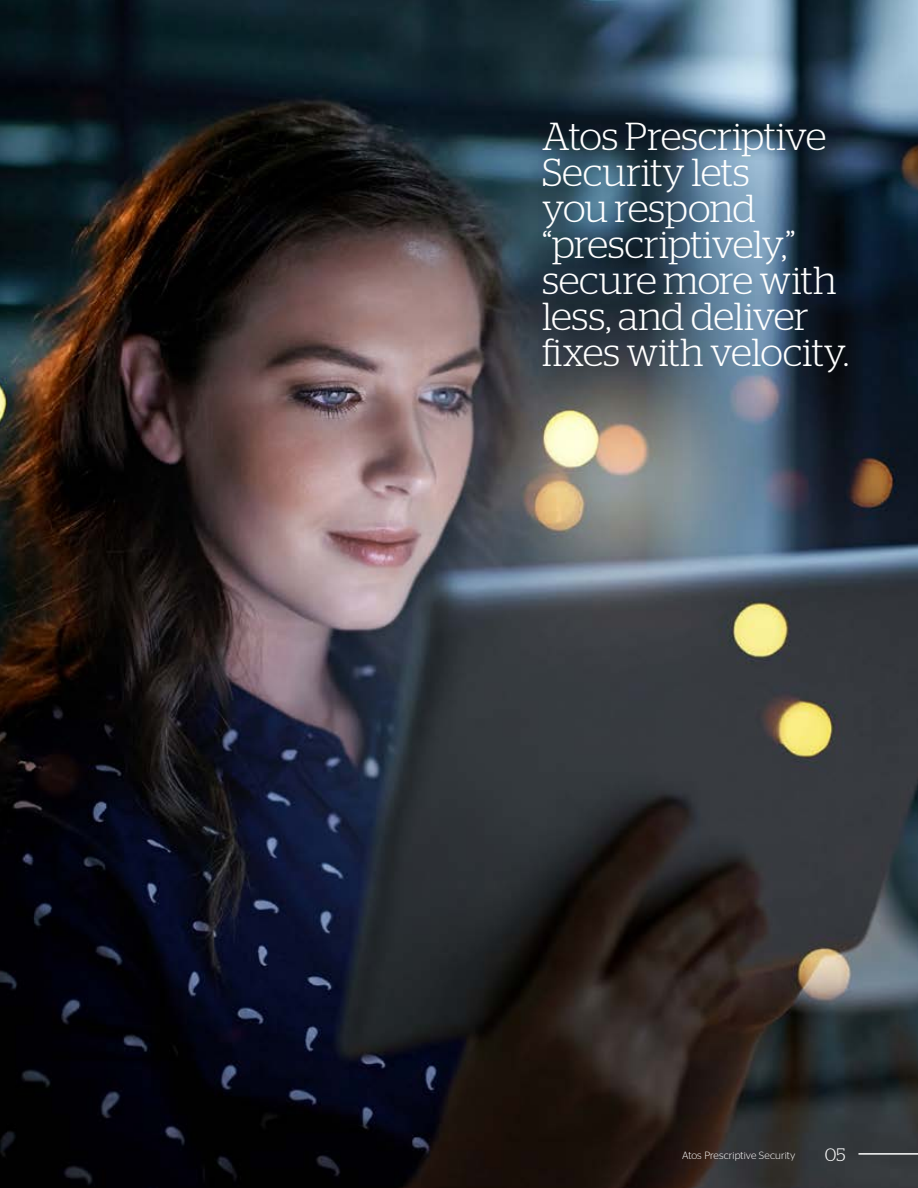
<style>
.page{position:relative;width:918px;height:1188px;background:#fff}
.page>*{position:absolute;margin:0;border:0;box-sizing:border-box;transform-origin:0 0}
.t1{font:300 39px/36px "Stag";letter-spacing:-.01em;color:#fff}
.t2{font:300 18px "Stag";color:#fff}
.t3{font:300 10.5px "Stag Sans";letter-spacing:.005em;color:#fff}
</style>
<div class="page">
<img style="left:0;top:0;width:918px;height:1188px">
<hr style="left:858px;top:1153px;width:60px;height:2px;background:#fff">
<p class="t1" style="left:542px;top:118px;width:308px">Atos Prescriptive<br>Security lets<br>you respond “prescriptively,” secure more with less, and deliver fixes with velocity.</p>
<p class="t3" style="left:682px;top:1149px;width:115px">Atos Prescriptive Security</p>
<p class="t2" style="left:825px;top:1145px;width:22px">05</p>
</div>
